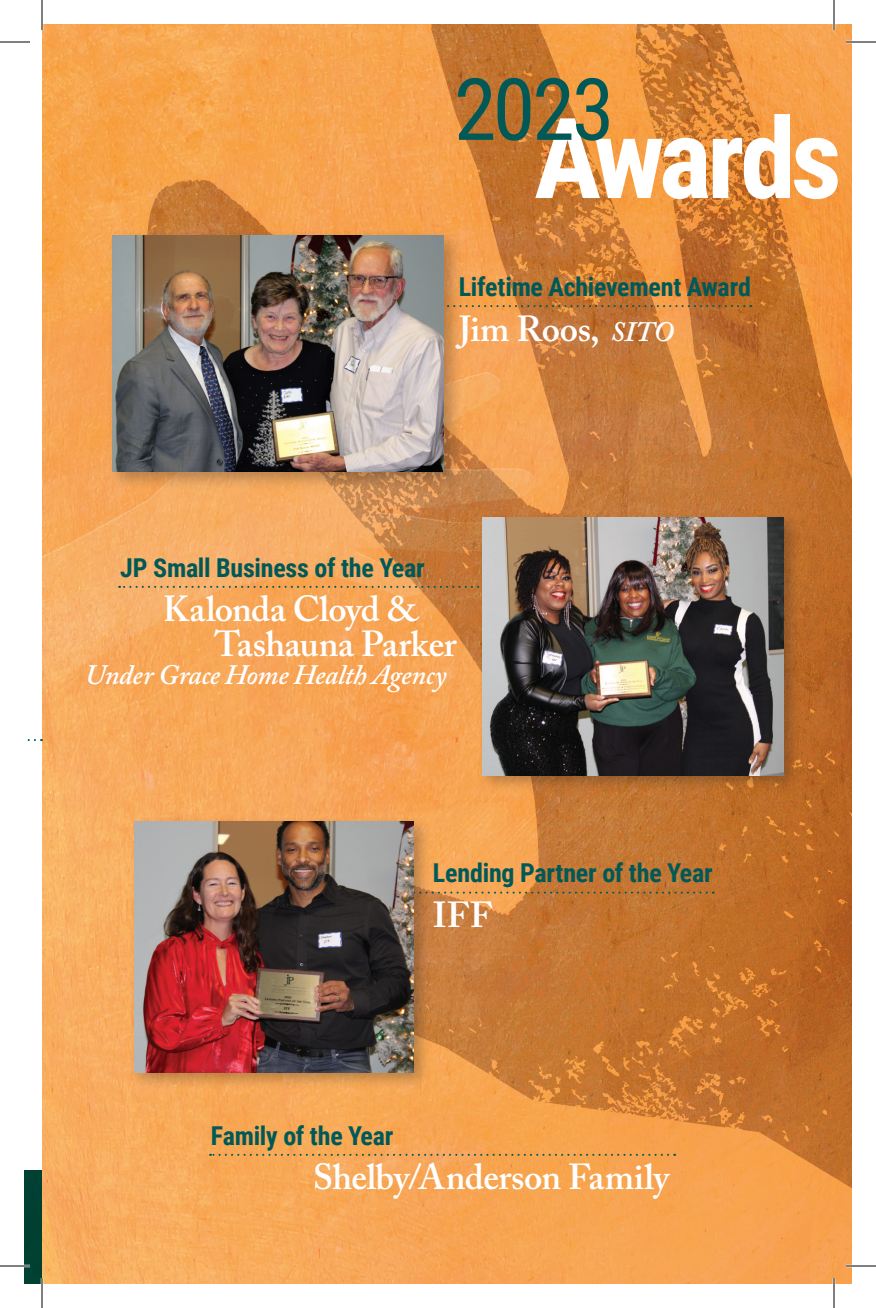
<style>
.page{position:relative;width:876px;height:1308px;background:#fff}
.page>*{position:absolute;margin:0;border:0;box-sizing:border-box;transform-origin:0 0}
.t1{font:700 112px "Roboto Condensed";letter-spacing:-.045em;color:#fff}
.t2{font:86px "Roboto Condensed";color:#005957}
.t3{font:600 36px/35px "Adobe Caslon Pro";letter-spacing:-.01em;color:#fff}
.t4{font:italic 600 28px "Adobe Caslon Pro";letter-spacing:-.015em;color:#fff}
.t5{font:700 26px "Roboto Condensed";letter-spacing:-.01em;color:#005957}
.s1{font-style:italic;font-size:28px}
</style>
<div class="page">
<img style="left:42px;top:24px;width:810px;height:1260px">
<div style="left:24px;top:1170px;width:18px;height:114px;background:#014032"></div>
<img style="left:157px;top:165px;width:549px;height:315px">
<img style="left:703px;top:134px;width:46px;height:71px">
<img style="left:647px;top:1005px;width:130px;height:124px">
<img style="left:431px;top:24px;width:268px;height:480px">
<img style="left:843px;top:937px;width:9px;height:281px">
<img style="left:636px;top:24px;width:43px;height:44px">
<img style="left:147px;top:195px;width:144px;height:621px">
<img style="left:463px;top:372px;width:38px;height:106px">
<img style="left:163px;top:491px;width:194px;height:116px">
<img style="left:170px;top:607px;width:9px;height:32px">
<img style="left:42px;top:647px;width:79px;height:2px">
<img style="left:142px;top:491px;width:192px;height:49px">
<img style="left:178px;top:544px;width:194px;height:66px">
<img style="left:47px;top:540px;width:116px;height:22px">
<img style="left:42px;top:562px;width:128px;height:85px">
<img style="left:42px;top:589px;width:13px;height:51px">
<img style="left:42px;top:572px;width:18px;height:17px">
<svg style="left:210px;top:1154px;width:458px;height:2px"></svg>
<svg style="left:463px;top:305px;width:281px;height:2px"></svg>
<div style="left:106px;top:229px;width:357px;height:262px;background:#231f20;opacity:.3"></div>
<img style="left:112px;top:235px;width:332px;height:236px">
<svg style="left:119px;top:586px;width:358px;height:2px"></svg>
<div style="left:477px;top:512px;width:324px;height:281px;background:#231f20;opacity:.3"></div>
<img style="left:482px;top:517px;width:302px;height:258px">
<svg style="left:431px;top:892px;width:276px;height:2px"></svg>
<div style="left:129px;top:816px;width:302px;height:274px;background:#231f20;opacity:.3"></div>
<img style="left:134px;top:821px;width:280px;height:251px">
<hr style="left:846px;top:41px;width:30px;height:2px;background:#fff">
<hr style="left:0;top:1265px;width:30px;height:2px;background:#fff">
<hr style="left:846px;top:1265px;width:30px;height:2px;background:#fff">
<hr style="left:41px;top:1278px;width:2px;height:30px;background:#fff">
<hr style="left:833px;top:0;width:2px;height:30px;background:#fff">
<hr style="left:833px;top:1278px;width:2px;height:30px;background:#fff">
<hr style="left:0;top:42px;width:30px;height:1px;background:#000">
<hr style="left:846px;top:42px;width:30px;height:1px;background:#000">
<hr style="left:0;top:1266px;width:30px;height:1px;background:#000">
<hr style="left:846px;top:1266px;width:30px;height:1px;background:#000">
<hr style="left:42px;top:0;width:1px;height:30px;background:#000">
<hr style="left:42px;top:1278px;width:1px;height:30px;background:#000">
<hr style="left:834px;top:0;width:1px;height:30px;background:#000">
<hr style="left:834px;top:1278px;width:1px;height:30px;background:#000">
<h2 class="t2" style="left:454px;top:49px;width:162px">2023</h2>
<h1 class="t1" style="left:534px;top:80px;width:309px">Awards</h1>
<p class="t5" style="left:459px;top:269px;width:294px">Lifetime Achievement Award</p>
<h3 class="t3" style="left:459px;top:311px;width:217px">Jim Roos, <span class="s1">SITO</span></h3>
<p class="t5" style="left:120px;top:549px;width:306px">JP Small Business of the Year</p>
<h3 class="t3" style="left:214px;top:592px;width:244px;text-indent:-51px">Kalonda Cloyd &amp;<br>Tashauna Parker</h3>
<p class="t4" style="left:85px;top:658px;width:363px">Under Grace Home Health Agency</p>
<p class="t5" style="left:433px;top:855px;width:281px">Lending Partner of the Year</p>
<h3 class="t3" style="left:433px;top:898px;width:61px">IFF</h3>
<p class="t5" style="left:211px;top:1118px;width:184px">Family of the Year</p>
<h3 class="t3" style="left:313px;top:1159px;width:358px">Shelby/Anderson Family</h3>
</div>
